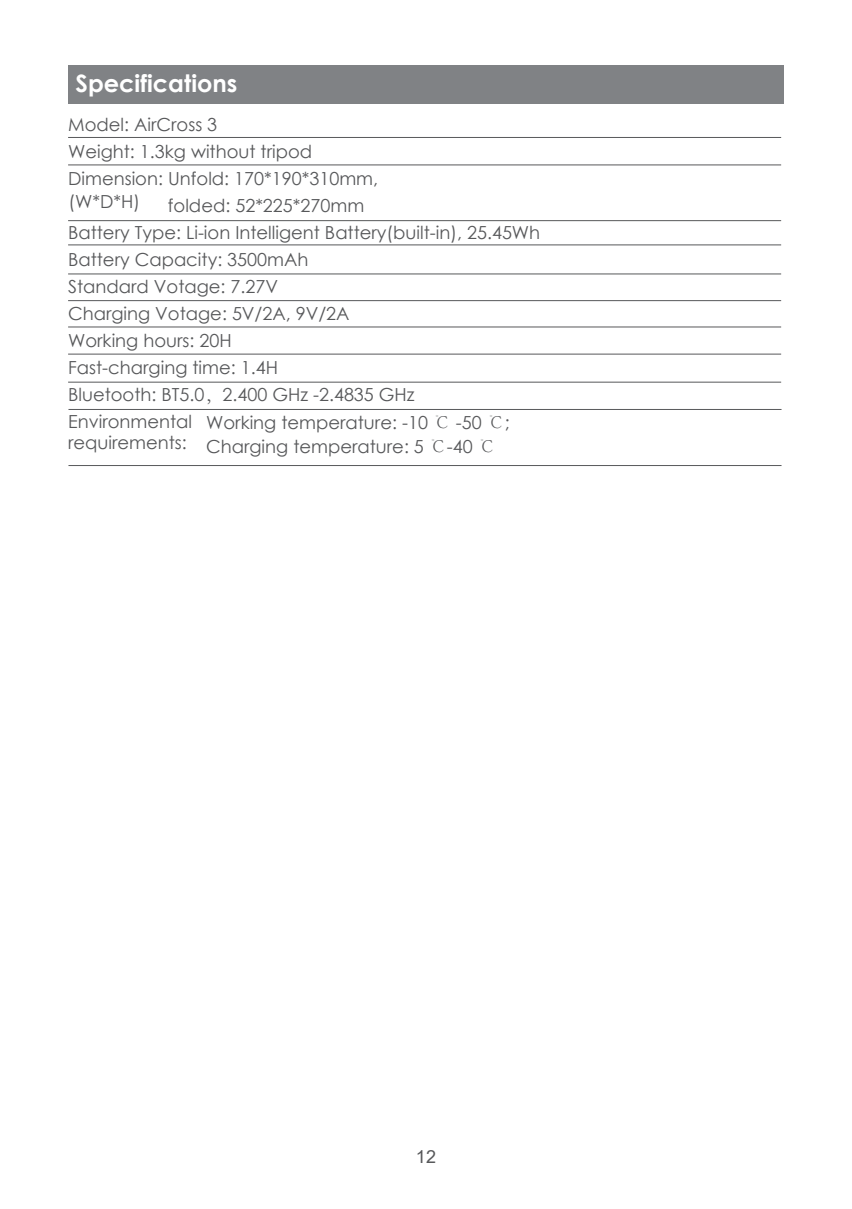
<style>
.page{position:relative;width:852px;height:1209px;background:#fff}
.page>*{position:absolute;margin:0;border:0;box-sizing:border-box;transform-origin:0 0}
.t1{font:700 24px "Century Gothic";color:#fff}
.t2{font:18px/24px "Century Gothic";color:#57585a}
.t3{font:18px "Arial";color:#57585a}
.s1{font-family:"Adobe Song Std";font-weight:300}
</style>
<div class="page">
<div style="left:68px;top:65px;width:715px;height:39px;background:#808285"></div>
<hr style="left:68px;top:137px;width:712px;height:1px;background:#57585a">
<hr style="left:68px;top:164px;width:712px;height:1px;background:#57585a">
<hr style="left:68px;top:220px;width:712px;height:1px;background:#57585a">
<hr style="left:68px;top:244px;width:712px;height:1px;background:#57585a">
<hr style="left:68px;top:273px;width:712px;height:1px;background:#57585a">
<hr style="left:68px;top:300px;width:712px;height:1px;background:#57585a">
<hr style="left:68px;top:326px;width:712px;height:1px;background:#57585a">
<hr style="left:68px;top:353px;width:712px;height:1px;background:#57585a">
<hr style="left:68px;top:381px;width:712px;height:1px;background:#57585a">
<hr style="left:68px;top:409px;width:713px;height:1px;background:#57585a">
<hr style="left:68px;top:465px;width:713px;height:1px;background:#57585a">
<h1 class="t1" style="left:75px;top:65px;width:163px">Specifications</h1>
<p class="t2" style="left:68px;top:112px;width:151px">Model: AirCross 3</p>
<p class="t2" style="left:68px;top:139px;width:245px">Weight: 1.3kg without tripod</p>
<p class="t2" style="left:68px;top:166px;width:311px">Dimension: Unfold: 170*190*310mm,</p>
<p class="t2" style="left:168px;top:193px;width:198px">folded: 52*225*270mm</p>
<p class="t2" style="left:68px;top:220px;width:473px">Battery Type: Li-ion Intelligent Battery(built-in), 25.45Wh</p>
<p class="t2" style="left:68px;top:247px;width:242px">Battery Capacity: 3500mAh</p>
<p class="t2" style="left:68px;top:274px;width:211px">Standard Votage: 7.27V</p>
<p class="t2" style="left:68px;top:301px;width:283px">Charging Votage: 5V/2A, 9V/2A</p>
<p class="t2" style="left:68px;top:328px;width:165px">Working hours: 20H</p>
<p class="t2" style="left:68px;top:355px;width:211px">Fast-charging time: 1.4H</p>
<p class="t2" style="left:68px;top:382px;width:348px">Bluetooth: BT5.0<span class="s1">，</span>2.400 GHz -2.4835 GHz</p>
<p class="t2" style="left:68px;top:409px;width:125px">Environmental</p>
<p class="t2" style="left:68px;top:430px;width:120px">requirements:</p>
<p class="t2" style="left:68px;top:189px;width:73px">(W*D*H)</p>
<p class="t2" style="left:206px;top:410px;width:305px">Working temperature: -10 <span class="s1">℃</span> -50 <span class="s1">℃</span>;<br>Charging temperature: 5 <span class="s1">℃</span>-40 <span class="s1">℃</span></p>
<p class="t3" style="left:416px;top:1144px;width:22px">12</p>
</div>
